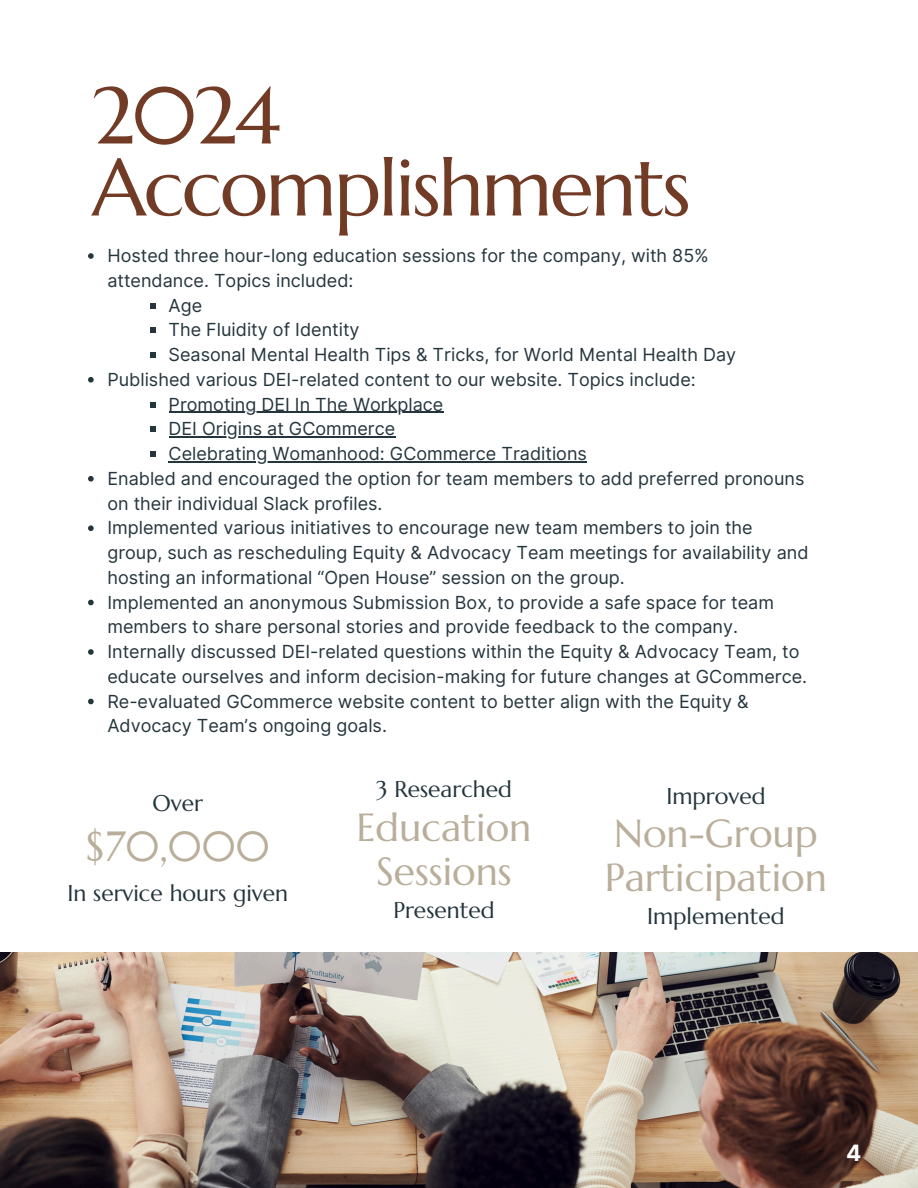
<style>
.page{position:relative;width:918px;height:1188px;background:#fff}
.page>*{position:absolute;margin:0;border:0;box-sizing:border-box;transform-origin:0 0}
.t1{font:80.1px/72px "Marcellus";letter-spacing:-.03em;color:#723b25}
.t2{font:42.15px "Marcellus";color:#b9ae9a}
.t3{font:39.15px/44px "Marcellus";color:#b9ae9a;text-align:center}
.t4{font:22.8px "Marcellus";color:#25353d}
.t5{font:700 22.5px "Inter";color:#fff}
.t6{font:18px/24.8px "Inter";color:#25353d}
</style>
<div class="page">
<svg style="left:88px;top:253px;width:6px;height:6px"></svg>
<svg style="left:150px;top:303px;width:6px;height:5px"></svg>
<svg style="left:150px;top:327px;width:6px;height:6px"></svg>
<svg style="left:150px;top:352px;width:6px;height:6px"></svg>
<svg style="left:88px;top:377px;width:6px;height:6px"></svg>
<svg style="left:150px;top:402px;width:6px;height:5px"></svg>
<hr style="left:169px;top:412px;width:274px;height:1px;background:#25353d">
<svg style="left:150px;top:426px;width:6px;height:6px"></svg>
<hr style="left:169px;top:437px;width:226px;height:1px;background:#25353d">
<svg style="left:150px;top:451px;width:6px;height:6px"></svg>
<hr style="left:169px;top:461px;width:418px;height:1px;background:#25353d">
<svg style="left:88px;top:476px;width:6px;height:6px"></svg>
<svg style="left:88px;top:525px;width:6px;height:6px"></svg>
<svg style="left:88px;top:600px;width:6px;height:5px"></svg>
<svg style="left:88px;top:649px;width:6px;height:6px"></svg>
<svg style="left:88px;top:699px;width:6px;height:5px"></svg>
<img style="left:0;top:952px;width:918px;height:235px">
<p class="t1" style="left:92px;top:80px;width:600px">2024<br>Accomplishments</p>
<h1 class="t6" style="left:107px;top:243px;width:603px">Hosted three hour-long education sessions for the company, with 85% attendance. Topics included:</h1>
<p class="t6" style="left:169px;top:293px;width:35px">Age</p>
<p class="t6" style="left:169px;top:318px;width:192px">The Fluidity of Identity</p>
<p class="t6" style="left:169px;top:342px;width:569px">Seasonal Mental Health Tips &amp; Tricks, for World Mental Health Day</p>
<p class="t6" style="left:107px;top:367px;width:590px">Published various DEI-related content to our website. Topics include:</p>
<p class="t6" style="left:169px;top:392px;width:276px">Promoting DEI In The Workplace</p>
<p class="t6" style="left:169px;top:417px;width:228px">DEI Origins at GCommerce</p>
<p class="t6" style="left:169px;top:441px;width:420px">Celebrating Womanhood: GCommerce Traditions</p>
<p class="t6" style="left:107px;top:466px;width:699px">Enabled and encouraged the option for team members to add preferred pronouns on their individual Slack profiles.</p>
<p class="t6" style="left:107px;top:516px;width:703px">Implemented various initiatives to encourage new team members to join the group, such as rescheduling Equity &amp; Advocacy Team meetings for availability and hosting an informational “Open House” session on the group.</p>
<p class="t6" style="left:107px;top:590px;width:668px">Implemented an anonymous Submission Box, to provide a safe space for team members to share personal stories and provide feedback to the company.</p>
<p class="t6" style="left:107px;top:639px;width:701px">Internally discussed DEI-related questions within the Equity &amp; Advocacy Team, to educate ourselves and inform decision-making for future changes at GCommerce.</p>
<p class="t6" style="left:107px;top:689px;width:643px">Re-evaluated GCommerce website content to better align with the Equity &amp;<br>Advocacy Team’s ongoing goals.</p>
<h2 class="t4" style="left:153px;top:789px;width:52px">Over</h2>
<h4 class="t2" style="left:86px;top:820px;width:186px">$70,000</h4>
<h4 class="t4" style="left:68px;top:878px;width:222px">In service hours given</h4>
<h4 class="t4" style="left:376px;top:775px;width:137px">3 Researched</h4>
<h2 class="t3" style="left:356px;top:806px;width:176px">Education<br>Sessions</h2>
<p class="t4" style="left:393px;top:896px;width:103px">Presented</p>
<h4 class="t4" style="left:666px;top:781px;width:101px">Improved</h4>
<h3 class="t3" style="left:605px;top:812px;width:224px;text-align:left">Non-Group<br>Participation</h3>
<p class="t4" style="left:647px;top:902px;width:139px">Implemented</p>
<p class="t5" style="left:846px;top:1140px;width:17px">4</p>
</div>
